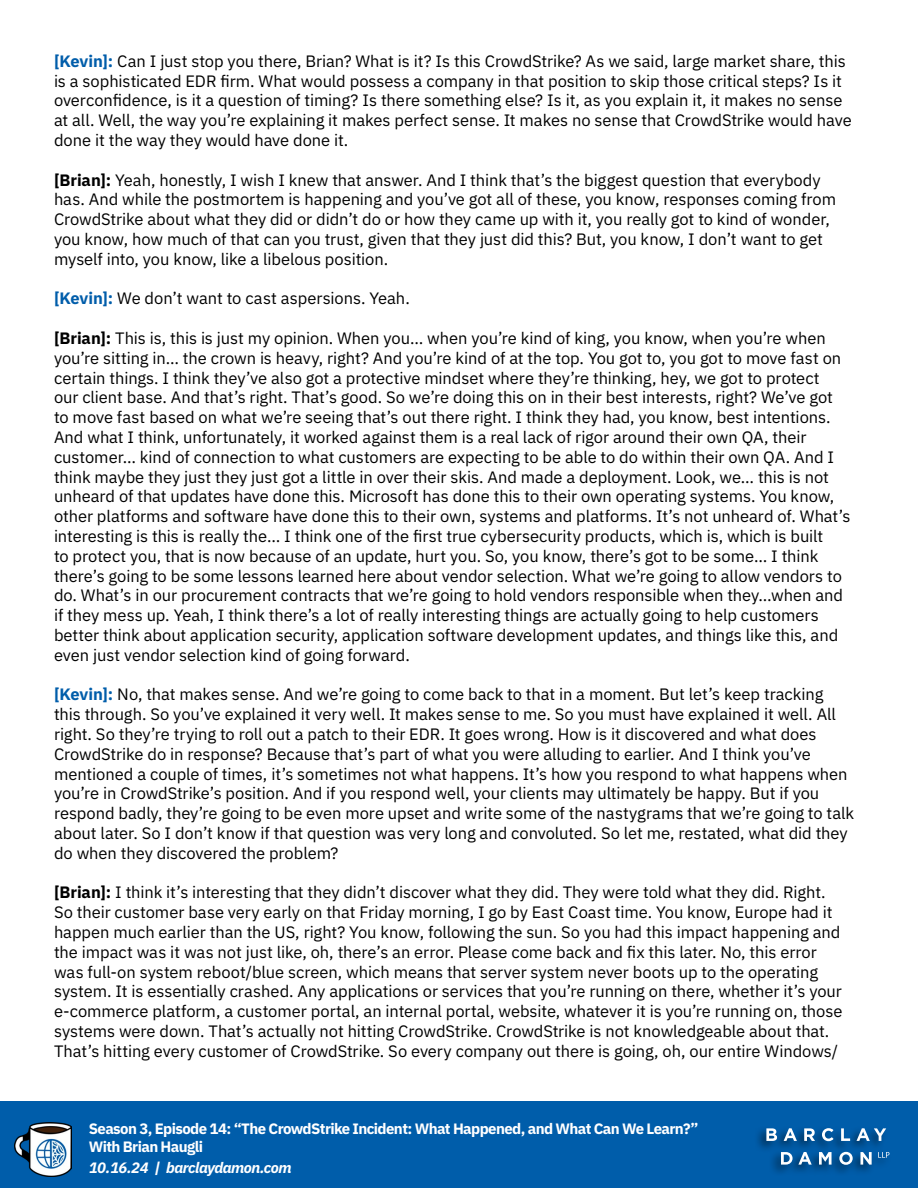
<style>
.page{position:relative;width:918px;height:1188px;background:#fff}
.page>*{position:absolute;margin:0;border:0;box-sizing:border-box;transform-origin:0 0}
.t1{font:16.5px/19.8px "IBM Plex Sans";letter-spacing:-.005em;color:#000}
.t2{font:700 15px/18px "IBM Plex Sans";letter-spacing:-.04em;color:#fff}
.t3{font:italic 700 15px "IBM Plex Sans";letter-spacing:-.03em;color:#fff}
.s1{font-weight:700;color:#005daa}
.s2{font-weight:700}
</style>
<div class="page">
<div style="left:0;top:1102px;width:918px;height:86px;background:#005daa"></div>
<img style="left:15px;top:1123px;width:56px;height:53px">
<div style="left:754px;top:1125px;width:138px;height:52px;background:#000;opacity:.55"></div>
<svg style="left:878px;top:1152px;width:11px;height:6px"></svg>
<svg style="left:766px;top:1128px;width:11px;height:13px"></svg>
<svg style="left:784px;top:1128px;width:13px;height:13px"></svg>
<svg style="left:804px;top:1128px;width:11px;height:13px"></svg>
<svg style="left:822px;top:1128px;width:12px;height:13px"></svg>
<svg style="left:841px;top:1128px;width:9px;height:13px"></svg>
<svg style="left:857px;top:1128px;width:29px;height:13px"></svg>
<svg style="left:781px;top:1152px;width:31px;height:13px"></svg>
<svg style="left:819px;top:1152px;width:13px;height:13px"></svg>
<svg style="left:839px;top:1152px;width:14px;height:13px"></svg>
<svg style="left:860px;top:1152px;width:12px;height:13px"></svg>
<p class="t1" style="left:54px;top:50px;width:799px"><span class="s1">[Kevin]:</span> Can I just stop you there, Brian? What is it? Is this CrowdStrike? As we said, large market share, this is a sophisticated EDR firm. What would possess a company in that position to skip those critical steps? Is it overconfidence, is it a question of timing? Is there something else? Is it, as you explain it, it makes no sense at all. Well, the way you’re explaining it makes perfect sense. It makes no sense that CrowdStrike would have done it the way they would have done it.</p>
<p class="t1" style="left:54px;top:169px;width:784px"><span class="s2">[Brian]:</span> Yeah, honestly, I wish I knew that answer. And I think that’s the biggest question that everybody has. And while the postmortem is happening and you’ve got all of these, you know, responses coming from CrowdStrike about what they did or didn’t do or how they came up with it, you really got to kind of wonder, you know, how much of that can you trust, given that they just did this? But, you know, I don’t want to get myself into, you know, like a libelous position.</p>
<p class="t1" style="left:54px;top:287px;width:357px"><span class="s1">[Kevin]:</span> We don’t want to cast aspersions. Yeah.</p>
<p class="t1" style="left:54px;top:327px;width:798px"><span class="s2">[Brian]:</span> This is, this is just my opinion. When you… when you’re kind of king, you know, when you’re when you’re sitting in… the crown is heavy, right? And you’re kind of at the top. You got to, you got to move fast on certain things. I think they’ve also got a protective mindset where they’re thinking, hey, we got to protect<br>our client base. And that’s right. That’s good. So we’re doing this on in their best interests, right? We’ve got to move fast based on what we’re seeing that’s out there right. I think they had, you know, best intentions.<br>And what I think, unfortunately, it worked against them is a real lack of rigor around their own QA, their customer… kind of connection to what customers are expecting to be able to do within their own QA. And I think maybe they just they just got a little in over their skis. And made a deployment. Look, we… this is not unheard of that updates have done this. Microsoft has done this to their own operating systems. You know, other platforms and software have done this to their own, systems and platforms. It’s not unheard of. What’s interesting is this is really the… I think one of the first true cybersecurity products, which is, which is built<br>to protect you, that is now because of an update, hurt you. So, you know, there’s got to be some… I think there’s going to be some lessons learned here about vendor selection. What we’re going to allow vendors to do. What’s in our procurement contracts that we’re going to hold vendors responsible when they…when and if they mess up. Yeah, I think there’s a lot of really interesting things are actually going to help customers better think about application security, application software development updates, and things like this, and even just vendor selection kind of going forward.</p>
<p class="t1" style="left:54px;top:683px;width:802px"><span class="s1">[Kevin]:</span> No, that makes sense. And we’re going to come back to that in a moment. But let’s keep tracking this through. So you’ve explained it very well. It makes sense to me. So you must have explained it well. All right. So they’re trying to roll out a patch to their EDR. It goes wrong. How is it discovered and what does CrowdStrike do in response? Because that’s part of what you were alluding to earlier. And I think you’ve mentioned a couple of times, it’s sometimes not what happens. It’s how you respond to what happens when you’re in CrowdStrike’s position. And if you respond well, your clients may ultimately be happy. But if you respond badly, they’re going to be even more upset and write some of the nastygrams that we’re going to talk about later. So I don’t know if that question was very long and convoluted. So let me, restated, what did they do when they discovered the problem?</p>
<p class="t1" style="left:54px;top:881px;width:790px"><span class="s2">[Brian]:</span> I think it’s interesting that they didn’t discover what they did. They were told what they did. Right.<br>So their customer base very early on that Friday morning, I go by East Coast time. You know, Europe had it happen much earlier than the US, right? You know, following the sun. So you had this impact happening and the impact was it was not just like, oh, there’s an error. Please come back and fix this later. No, this error was full-on system reboot/blue screen, which means that server system never boots up to the operating system. It is essentially crashed. Any applications or services that you’re running on there, whether it’s your e-commerce platform, a customer portal, an internal portal, website, whatever it is you’re running on, those systems were down. That’s actually not hitting CrowdStrike. CrowdStrike is not knowledgeable about that.<br>That’s hitting every customer of CrowdStrike. So every company out there is going, oh, our entire Windows/</p>
<p class="t2" style="left:89px;top:1118px;width:611px">Season 3, Episode 14: “The CrowdStrike Incident: What Happened, and What Can We Learn?”<br>With Brian Haugli</p>
<p class="t3" style="left:89px;top:1156px;width:204px">10.16.24 | barclaydamon.com</p>
</div>
